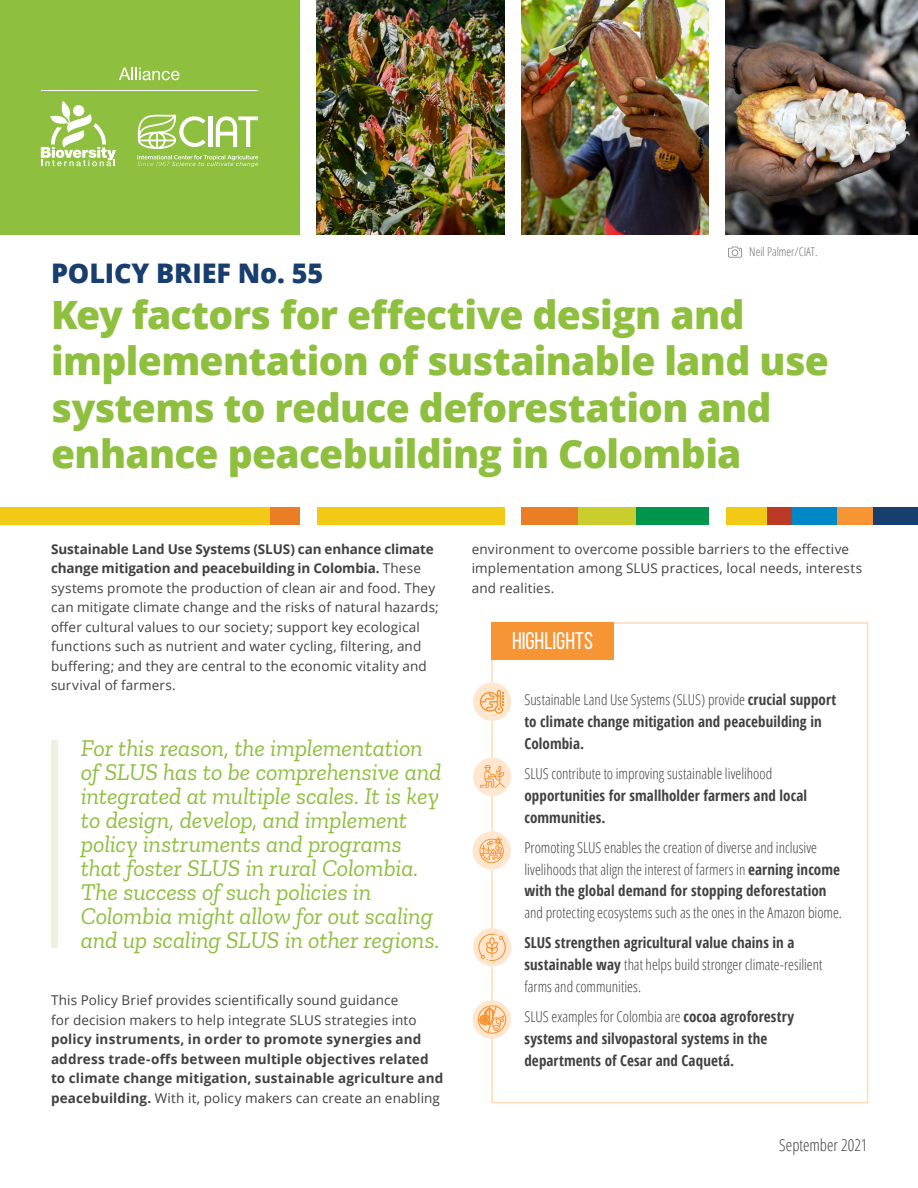
<style>
.page{position:relative;width:918px;height:1188px;background:#fff}
.page>*{position:absolute;margin:0;border:0;box-sizing:border-box;transform-origin:0 0}
.t1{font:800 39px/46.5px "Open Sans";letter-spacing:-.015em;color:#8ebf3f}
.t2{font:800 27px "Open Sans";letter-spacing:-.005em;color:#173e6e}
.t3{font:italic 24px/24px "Zilla Slab";letter-spacing:-.005em;color:#8ebf3f}
.t4{font:24px "Bebas Neue";letter-spacing:-.005em;color:#fff}
.t5{font:300 condensed 16.5px "Open Sans";letter-spacing:-.005em;color:#414042}
.t6{font:300 condensed 15px/21.8px "Open Sans";color:#414042}
.t7{font:700 condensed 15px/21.8px "Open Sans";letter-spacing:.005em;color:#414042}
.t8{font:13.5px/19.5px "Open Sans";letter-spacing:.01em;color:#414042}
.t9{font:700 13.5px/19.5px "Open Sans";letter-spacing:.01em;color:#414042}
.t10{font:300 condensed 12px "Open Sans";color:#6d6e71}
.s1{font-weight:700}
.s2{font-weight:400}
.s3{font-weight:300}
</style>
<div class="page">
<div style="left:0;top:0;width:300px;height:234px;background:#8ebf3f"></div>
<img style="left:317px;top:0;width:187px;height:235px">
<img style="left:726px;top:0;width:192px;height:235px">
<img style="left:521px;top:0;width:188px;height:235px">
<div style="left:0;top:507px;width:270px;height:17px;background:#f2ca16"></div>
<div style="left:317px;top:507px;width:187px;height:17px;background:#f2ca16"></div>
<div style="left:873px;top:507px;width:45px;height:17px;background:#173e6e"></div>
<div style="left:837px;top:507px;width:36px;height:17px;background:#f79433"></div>
<div style="left:635px;top:507px;width:74px;height:17px;background:#00954c"></div>
<div style="left:792px;top:507px;width:45px;height:17px;background:#0088c6"></div>
<div style="left:726px;top:507px;width:41px;height:17px;background:#f2ca16"></div>
<div style="left:767px;top:507px;width:25px;height:17px;background:#bb3a26"></div>
<div style="left:578px;top:507px;width:57px;height:17px;background:#cace2c"></div>
<div style="left:270px;top:507px;width:30px;height:17px;background:#e97e24"></div>
<div style="left:521px;top:507px;width:57px;height:17px;background:#e97e24"></div>
<svg style="left:491px;top:622px;width:378px;height:482px"></svg>
<div style="left:491px;top:622px;width:123px;height:38px;background:#f79433"></div>
<hr style="left:208px;top:116px;width:4px;height:31px;background:#fff">
<svg style="left:216px;top:116px;width:42px;height:31px"></svg>
<svg style="left:137px;top:155px;width:121px;height:12px"></svg>
<svg style="left:138px;top:114px;width:68px;height:35px"></svg>
<svg style="left:41px;top:101px;width:75px;height:65px"></svg>
<svg style="left:119px;top:68px;width:61px;height:12px"></svg>
<hr style="left:41px;top:90px;width:217px;height:1px;background:#fff">
<div style="left:473px;top:928px;width:38px;height:38px;background:#ffe6ce;border-radius:50%"></div>
<div style="left:473px;top:1000px;width:38px;height:39px;background:#ffe6ce;border-radius:50%"></div>
<div style="left:51px;top:740px;width:7px;height:208px;background:#ebf2dd"></div>
<div style="left:473px;top:682px;width:38px;height:39px;background:#ffe6ce;border-radius:50%"></div>
<svg style="left:480px;top:690px;width:24px;height:24px"></svg>
<div style="left:473px;top:758px;width:38px;height:38px;background:#ffe6ce;border-radius:50%"></div>
<svg style="left:480px;top:765px;width:25px;height:23px"></svg>
<div style="left:473px;top:831px;width:38px;height:39px;background:#ffe6ce;border-radius:50%"></div>
<svg style="left:479px;top:837px;width:25px;height:26px"></svg>
<svg style="left:478px;top:934px;width:28px;height:27px"></svg>
<div style="left:478px;top:1005px;width:28px;height:29px;border:1px solid #f79433;border-radius:50%"></div>
<svg style="left:480px;top:1005px;width:24px;height:29px"></svg>
<svg style="left:728px;top:247px;width:14px;height:11px"></svg>
<h2 class="t2" style="left:51px;top:252px;width:274px">POLICY BRIEF No. 55</h2>
<p class="t10" style="left:749px;top:243px;width:70px">Neil Palmer/CIAT.</p>
<h1 class="t1" style="left:51px;top:289px;width:780px">Key factors for effective design and implementation of sustainable land use systems to reduce deforestation and enhance peacebuilding in Colombia</h1>
<p class="t8" style="left:51px;top:539px;width:389px"><span class="s1">Sustainable Land Use Systems (SLUS) can enhance climate change mitigation and peacebuilding in Colombia.</span> These systems promote the production of clean air and food. They can mitigate climate change and the risks of natural hazards; offer cultural values to our society; support key ecological functions such as nutrient and water cycling, filtering, and buffering; and they are central to the economic vitality and survival of farmers.</p>
<p class="t3" style="left:81px;top:736px;width:362px">For this reason, the implementation of SLUS has to be comprehensive and integrated at multiple scales. It is key to design, develop, and implement policy instruments and programs that foster SLUS in rural Colombia.<br>The success of such policies in Colombia might allow for out scaling and up scaling SLUS in other regions.</p>
<p class="t8" style="left:51px;top:990px;width:367px">This Policy Brief provides scientifically sound guidance for decision makers to help integrate SLUS strategies into</p>
<p class="t9" style="left:51px;top:1029px;width:394px">policy instruments, in order to promote synergies and address trade-offs between multiple objectives related to climate change mitigation, sustainable agriculture and peacebuilding. <span class="s2">With it, policy makers can create an enabling</span></p>
<p class="t8" style="left:472px;top:539px;width:392px">environment to overcome possible barriers to the effective implementation among SLUS practices, local needs, interests and realities.</p>
<h3 class="t4" style="left:512px;top:627px;width:82px">Highlights</h3>
<p class="t7" style="left:524px;top:689px;width:313px"><span class="s3">Sustainable Land Use Systems (SLUS) provide</span> crucial support to climate change mitigation and peacebuilding in<br>Colombia.</p>
<p class="t6" style="left:524px;top:762px;width:249px">SLUS contribute to improving sustainable livelihood</p>
<p class="t7" style="left:524px;top:784px;width:284px">opportunities for smallholder farmers and local communities.</p>
<p class="t6" style="left:524px;top:836px;width:317px">Promoting SLUS enables the creation of diverse and inclusive livelihoods that align the interest of farmers in <span class="s1">earning income with the global demand for stopping deforestation</span></p>
<p class="t6" style="left:524px;top:901px;width:319px">and protecting ecosystems such as the ones in the Amazon biome.</p>
<p class="t6" style="left:524px;top:932px;width:299px"><span class="s1">SLUS strengthen agricultural value chains in a sustainable way</span> that helps build stronger climate-resilient farms and communities.</p>
<p class="t7" style="left:524px;top:1005px;width:271px"><span class="s3">SLUS examples for Colombia are</span> cocoa agroforestry systems and silvopastoral systems in the departments of Cesar and Caquetá.</p>
<p class="t5" style="left:779px;top:1134px;width:90px">September 2021</p>
</div>
